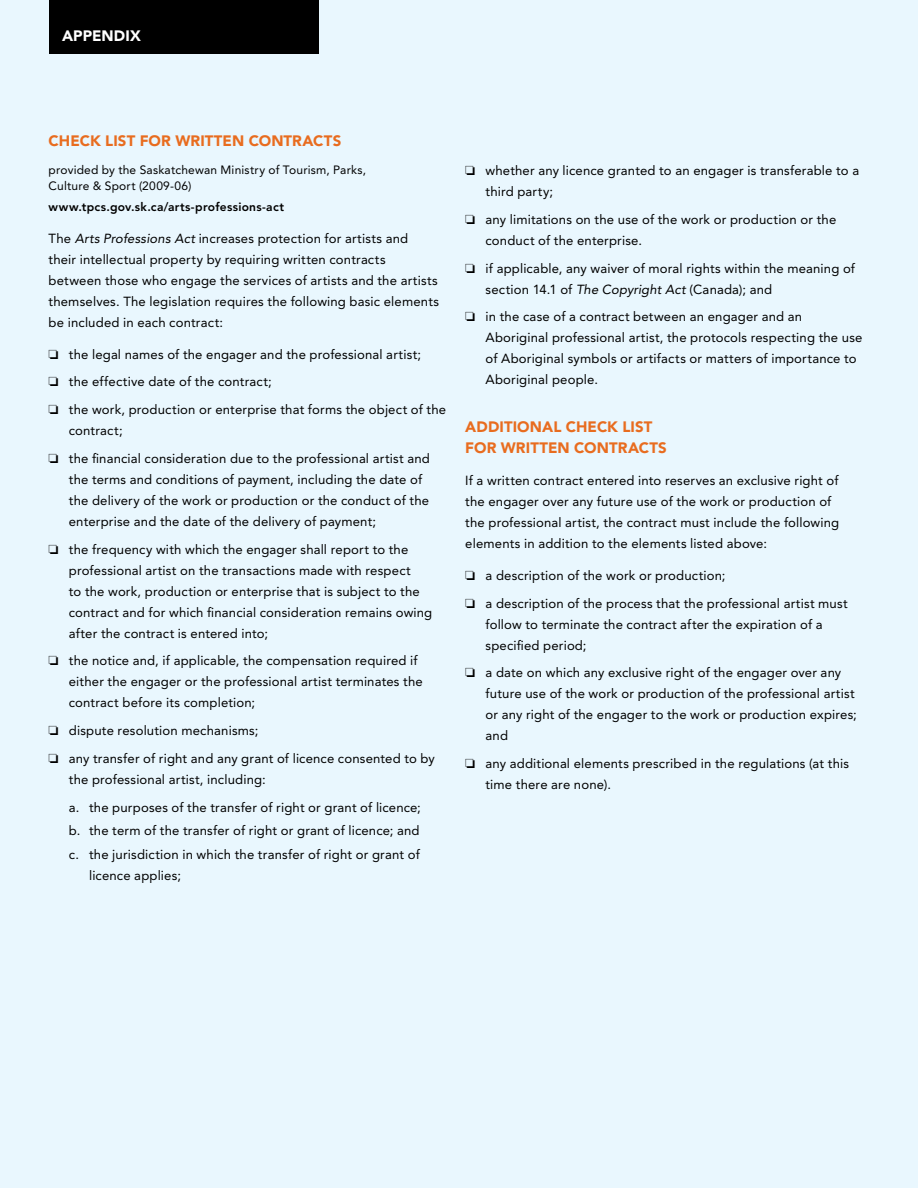
<style>
.page{position:relative;width:918px;height:1188px;background:#e9f7fe}
.page>*{position:absolute;margin:0;border:0;box-sizing:border-box;transform-origin:0 0}
.t1{font:900 15px/21px "Avenir LT Std";letter-spacing:.005em;color:#e86c1f}
.t2{font:900 15px "Avenir LT Std";letter-spacing:.005em;color:#fff}
.t3{font:13.2px/21px "Avenir LT Std";letter-spacing:.015em;color:#000}
.t4{font:12px/16.5px "Avenir LT Std";letter-spacing:.015em;color:#000}
.t5{font:800 12px "Avenir LT Std";letter-spacing:.025em;color:#000}
.s1{font-style:italic}
</style>
<div class="page">
<div style="left:49px;top:0;width:270px;height:54px;background:#000"></div>
<p class="t2" style="left:62px;top:26px;width:80px">APPENDIX</p>
<p class="t1" style="left:49px;top:131px;width:294px">CHECK LIST FOR WRITTEN CONTRACTS</p>
<p class="t4" style="left:49px;top:161px;width:319px">provided by the Saskatchewan Ministry of Tourism, Parks,<br>Culture &amp; Sport (2009-06)</p>
<p class="t5" style="left:49px;top:200px;width:237px">www.tpcs.gov.sk.ca/arts-professions-act</p>
<p class="t3" style="left:49px;top:228px;width:392px">The <span class="s1">Arts Professions Act</span> increases protection for artists and their intellectual property by requiring written contracts between those who engage the services of artists and the artists themselves. The legislation requires the following basic elements be included in each contract:</p>
<p class="t3" style="left:49px;top:340px;width:399px;line-height:27.8px">❏ the legal names of the engager and the professional artist;<br>❏ the effective date of the contract;<br>❏ the work, production or enterprise that forms the object of the</p>
<p class="t3" style="left:49px;top:417px;width:383px;line-height:27.8px;text-indent:20px">contract;<br>❏ the financial consideration due to the professional artist and</p>
<p class="t3" style="left:69px;top:469px;width:362px">the terms and conditions of payment, including the date of the delivery of the work or production or the conduct of the enterprise and the date of the delivery of payment;</p>
<p class="t3" style="left:69px;top:539px;width:365px;text-indent:-20px">❏ the frequency with which the engager shall report to the professional artist on the transactions made with respect<br>to the work, production or enterprise that is subject to the contract and for which financial consideration remains owing after the contract is entered into;</p>
<p class="t3" style="left:69px;top:651px;width:355px;text-indent:-20px">❏ the notice and, if applicable, the compensation required if either the engager or the professional artist terminates the contract before its completion;</p>
<p class="t3" style="left:49px;top:717px;width:388px;line-height:27.8px">❏ dispute resolution mechanisms;<br>❏ any transfer of right and any grant of licence consented to by</p>
<p class="t3" style="left:69px;top:766px;width:354px;line-height:27.8px">the professional artist, including:<br>a. the purposes of the transfer of right or grant of licence;</p>
<p class="t3" style="left:69px;top:819px;width:353px;line-height:23.7px">b. the term of the transfer of right or grant of licence; and c. the jurisdiction in which the transfer of right or grant of</p>
<p class="t3" style="left:89px;top:865px;width:93px">licence applies;</p>
<p class="t3" style="left:486px;top:160px;width:375px;text-indent:-20px">❏ whether any licence granted to an engager is transferable to a third party;</p>
<p class="t3" style="left:486px;top:209px;width:352px;text-indent:-20px">❏ any limitations on the use of the work or production or the conduct of the enterprise.</p>
<p class="t3" style="left:486px;top:258px;width:371px;text-indent:-20px">❏ if applicable, any waiver of moral rights within the meaning of section 14.1 of <span class="s1">The Copyright Act</span> (Canada); and</p>
<p class="t3" style="left:486px;top:306px;width:379px;text-indent:-20px">❏ in the case of a contract between an engager and an Aboriginal professional artist, the protocols respecting the use of Aboriginal symbols or artifacts or matters of importance to Aboriginal people.</p>
<p class="t1" style="left:465px;top:417px;width:203px">ADDITIONAL CHECK LIST<br>FOR WRITTEN CONTRACTS</p>
<p class="t3" style="left:465px;top:470px;width:376px">If a written contract entered into reserves an exclusive right of the engager over any future use of the work or production of the professional artist, the contract must include the following elements in addition to the elements listed above:</p>
<p class="t3" style="left:465px;top:562px;width:384px;line-height:27.8px">❏ a description of the work or production;<br>❏ a description of the process that the professional artist must</p>
<p class="t3" style="left:486px;top:614px;width:339px">follow to terminate the contract after the expiration of a specified period;</p>
<p class="t3" style="left:486px;top:662px;width:373px;text-indent:-20px">❏ a date on which any exclusive right of the engager over any future use of the work or production of the professional artist or any right of the engager to the work or production expires; and</p>
<p class="t3" style="left:486px;top:753px;width:365px;text-indent:-20px">❏ any additional elements prescribed in the regulations (at this time there are none).</p>
</div>
